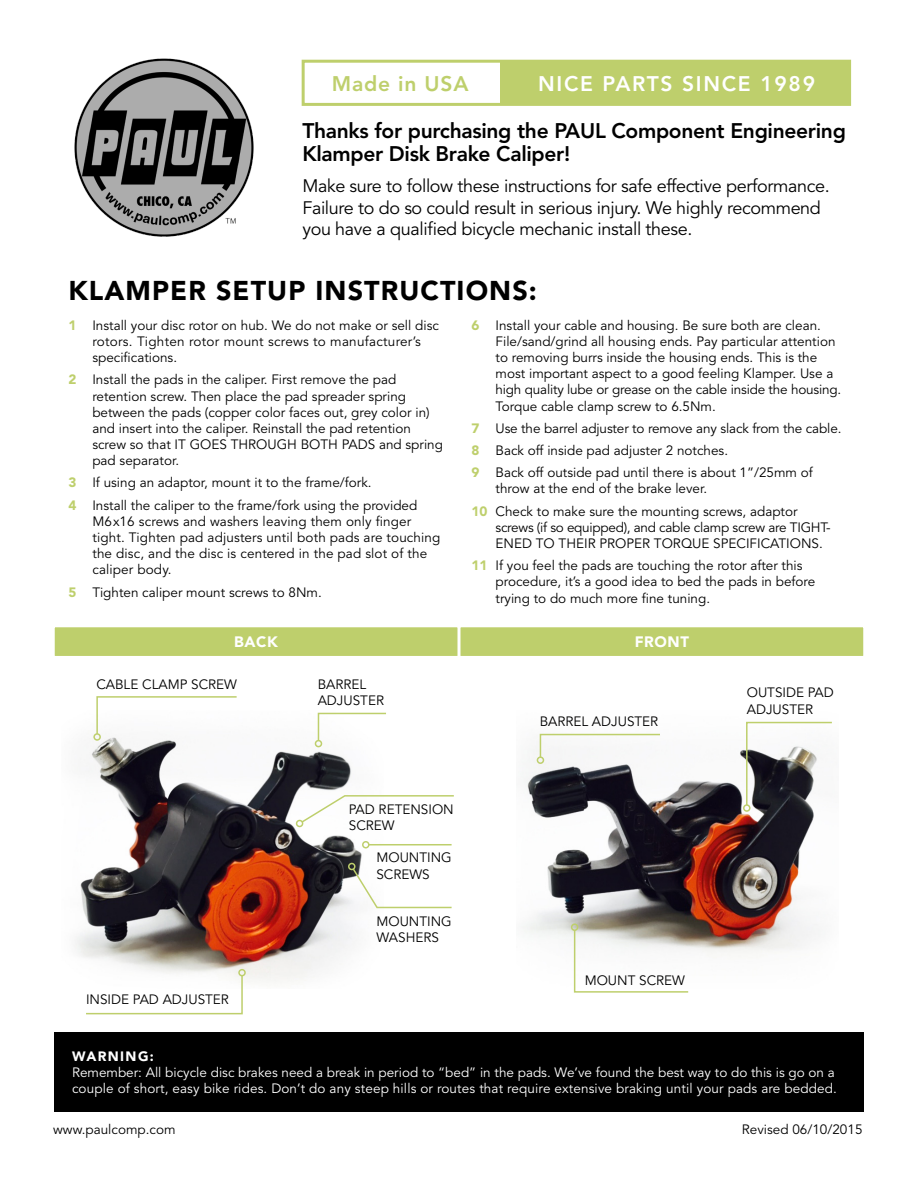
<style>
.page{position:relative;width:918px;height:1188px;background:#fff}
.page>*{position:absolute;margin:0;border:0;box-sizing:border-box;transform-origin:0 0}
.t1{font:900 27px "Avenir LT Std";letter-spacing:.04em;color:#000}
.t2{font:800 21px/22.8px "Avenir LT Std";letter-spacing:-.015em;color:#000}
.t3{font:800 21px "Avenir LT Std";letter-spacing:.08em;color:#fff}
.t4{font:800 21px "Avenir LT Std";letter-spacing:.04em;color:#becf6c}
.t5{font:18px/21.6px "Avenir LT Std";letter-spacing:-.02em;color:#000}
.t6{font:900 15px "Avenir LT Std";letter-spacing:.04em;color:#fff}
.t7{font:13.5px/16.2px "Avenir LT Std";color:#000}
.t8{font:13.5px/16.2px "Avenir LT Std";letter-spacing:.01em;color:#fff}
.t9{font:13.5px/16.2px "Avenir LT Std";letter-spacing:-.02em;color:#000}
.t10{font:900 13.5px "Avenir LT Std";letter-spacing:.1em;color:#fff}
.s1{font-weight:900;color:#becf6c}
</style>
<div class="page">
<div style="left:500px;top:61px;width:350px;height:43px;background:#becf6c"></div>
<img style="left:74px;top:58px;width:180px;height:179px">
<div style="left:302px;top:60px;width:549px;height:46px;border:3px solid #becf6c"></div>
<img style="left:75px;top:737px;width:308px;height:245px">
<div style="left:54px;top:1032px;width:810px;height:80px;background:#000"></div>
<div style="left:460px;top:627px;width:404px;height:30px;background:#becf6c"></div>
<div style="left:459px;top:626px;width:406px;height:31px;border:2px solid #fff"></div>
<div style="left:54px;top:627px;width:404px;height:30px;background:#becf6c"></div>
<div style="left:53px;top:626px;width:406px;height:31px;border:2px solid #fff"></div>
<hr style="left:369px;top:844px;width:83px;height:1px;background:#becf6c">
<div style="left:362px;top:841px;width:8px;height:7px;border:2px solid #becf6c;border-radius:50%"></div>
<img style="left:523px;top:746px;width:297px;height:212px">
<svg style="left:96px;top:696px;width:141px;height:39px"></svg>
<div style="left:93px;top:733px;width:8px;height:8px;border:2px solid #becf6c;border-radius:50%"></div>
<svg style="left:85px;top:974px;width:159px;height:41px"></svg>
<div style="left:238px;top:969px;width:8px;height:7px;border:2px solid #becf6c;border-radius:50%"></div>
<svg style="left:317px;top:712px;width:69px;height:30px"></svg>
<div style="left:315px;top:740px;width:7px;height:7px;border:2px solid #becf6c;border-radius:50%"></div>
<svg style="left:300px;top:794px;width:154px;height:30px"></svg>
<div style="left:296px;top:820px;width:7px;height:7px;border:2px solid #becf6c;border-radius:50%"></div>
<svg style="left:539px;top:733px;width:123px;height:26px"></svg>
<div style="left:537px;top:756px;width:7px;height:8px;border:2px solid #becf6c;border-radius:50%"></div>
<svg style="left:573px;top:929px;width:117px;height:64px"></svg>
<div style="left:571px;top:923px;width:7px;height:8px;border:2px solid #becf6c;border-radius:50%"></div>
<svg style="left:745px;top:721px;width:87px;height:86px"></svg>
<div style="left:743px;top:804px;width:8px;height:8px;border:2px solid #becf6c;border-radius:50%"></div>
<svg style="left:351px;top:867px;width:101px;height:42px"></svg>
<div style="left:348px;top:863px;width:8px;height:7px;border:2px solid #becf6c;border-radius:50%"></div>
<h2 class="t4" style="left:332px;top:71px;width:138px">Made in USA</h2>
<h2 class="t3" style="left:538px;top:71px;width:278px">NICE PARTS SINCE 1989</h2>
<h2 class="t2" style="left:302px;top:119px;width:545px">Thanks for purchasing the PAUL Component Engineering<br>Klamper Disk Brake Caliper!</h2>
<h3 class="t5" style="left:302px;top:175px;width:529px">Make sure to follow these instructions for safe effective performance.<br>Failure to do so could result in serious injury. We highly recommend you have a qualified bicycle mechanic install these.</h3>
<h1 class="t1" style="left:68px;top:274px;width:470px">KLAMPER SETUP INSTRUCTIONS:</h1>
<p class="t7" style="left:92px;top:317px;width:348px;text-indent:-24px"><span class="s1">1</span> Install your disc rotor on hub. We do not make or sell disc rotors. Tighten rotor mount screws to manufacturer’s specifications.</p>
<p class="t7" style="left:92px;top:372px;width:352px;text-indent:-24px"><span class="s1">2</span> Install the pads in the caliper. First remove the pad retention screw. Then place the pad spreader spring between the pads (copper color faces out, grey color in) and insert into the caliper. Reinstall the pad retention screw so that IT GOES THROUGH BOTH PADS and spring pad separator.</p>
<p class="t7" style="left:68px;top:472px;width:350px;line-height:22.2px"><span class="s1">3</span> If using an adaptor, mount it to the frame/fork.<br><span class="s1">4</span> Install the caliper to the frame/fork using the provided</p>
<p class="t7" style="left:92px;top:514px;width:350px">M6x16 screws and washers leaving them only finger tight. Tighten pad adjusters until both pads are touching the disc, and the disc is centered in the pad slot of the caliper body.</p>
<p class="t7" style="left:68px;top:584px;width:255px"><span class="s1">5</span> Tighten caliper mount screws to 8Nm.</p>
<p class="t7" style="left:496px;top:317px;width:347px;text-indent:-24px"><span class="s1">6</span> Install your cable and housing. Be sure both are clean.<br>File/sand/grind all housing ends. Pay particular attention to removing burrs inside the housing ends. This is the most important aspect to a good feeling Klamper. Use a high quality lube or grease on the cable inside the housing.<br>Torque cable clamp screw to 6.5Nm.</p>
<p class="t7" style="left:472px;top:418px;width:371px;line-height:22.2px"><span class="s1">7</span> Use the barrel adjuster to remove any slack from the cable.<br><span class="s1">8</span> Back off inside pad adjuster 2 notches.<br><span class="s1">9</span> Back off outside pad until there is about 1”/25mm of</p>
<p class="t7" style="left:472px;top:478px;width:328px;line-height:22.2px;text-indent:24px">throw at the end of the brake lever.<br><span class="s1">10</span> Check to make sure the mounting screws, adaptor</p>
<p class="t9" style="left:496px;top:519px;width:337px">screws (if so equipped), and cable clamp screw are TIGHT-<br>ENED TO THEIR PROPER TORQUE SPECIFICATIONS.</p>
<p class="t7" style="left:496px;top:558px;width:321px;text-indent:-24px"><span class="s1">11</span> If you feel the pads are touching the rotor after this procedure, it’s a good idea to bed the pads in before trying to do much more fine tuning.</p>
<p class="t6" style="left:234px;top:633px;width:45px">BACK</p>
<p class="t6" style="left:635px;top:633px;width:56px">FRONT</p>
<p class="t7" style="left:96px;top:677px;width:142px">CABLE CLAMP SCREW</p>
<p class="t7" style="left:86px;top:992px;width:144px">INSIDE PAD ADJUSTER</p>
<p class="t7" style="left:318px;top:677px;width:68px">BARREL<br>ADJUSTER</p>
<p class="t7" style="left:349px;top:801px;width:106px">PAD RETENSION<br>SCREW</p>
<p class="t7" style="left:376px;top:850px;width:77px">MOUNTING<br>SCREWS</p>
<p class="t7" style="left:376px;top:913px;width:77px">MOUNTING<br>WASHERS</p>
<p class="t7" style="left:540px;top:714px;width:120px">BARREL ADJUSTER</p>
<p class="t7" style="left:585px;top:973px;width:102px">MOUNT SCREW</p>
<p class="t7" style="left:747px;top:685px;width:89px">OUTSIDE PAD<br>ADJUSTER</p>
<p class="t10" style="left:72px;top:1048px;width:83px">WARNING:</p>
<p class="t8" style="left:72px;top:1065px;width:767px">Remember: All bicycle disc brakes need a break in period to “bed” in the pads. We’ve found the best way to do this is go on a couple of short, easy bike rides. Don’t do any steep hills or routes that require extensive braking until your pads are bedded.</p>
<p class="t7" style="left:53px;top:1121px;width:124px">www.paulcomp.com</p>
<p class="t7" style="left:742px;top:1121px;width:122px">Revised 06/10/2015</p>
</div>
